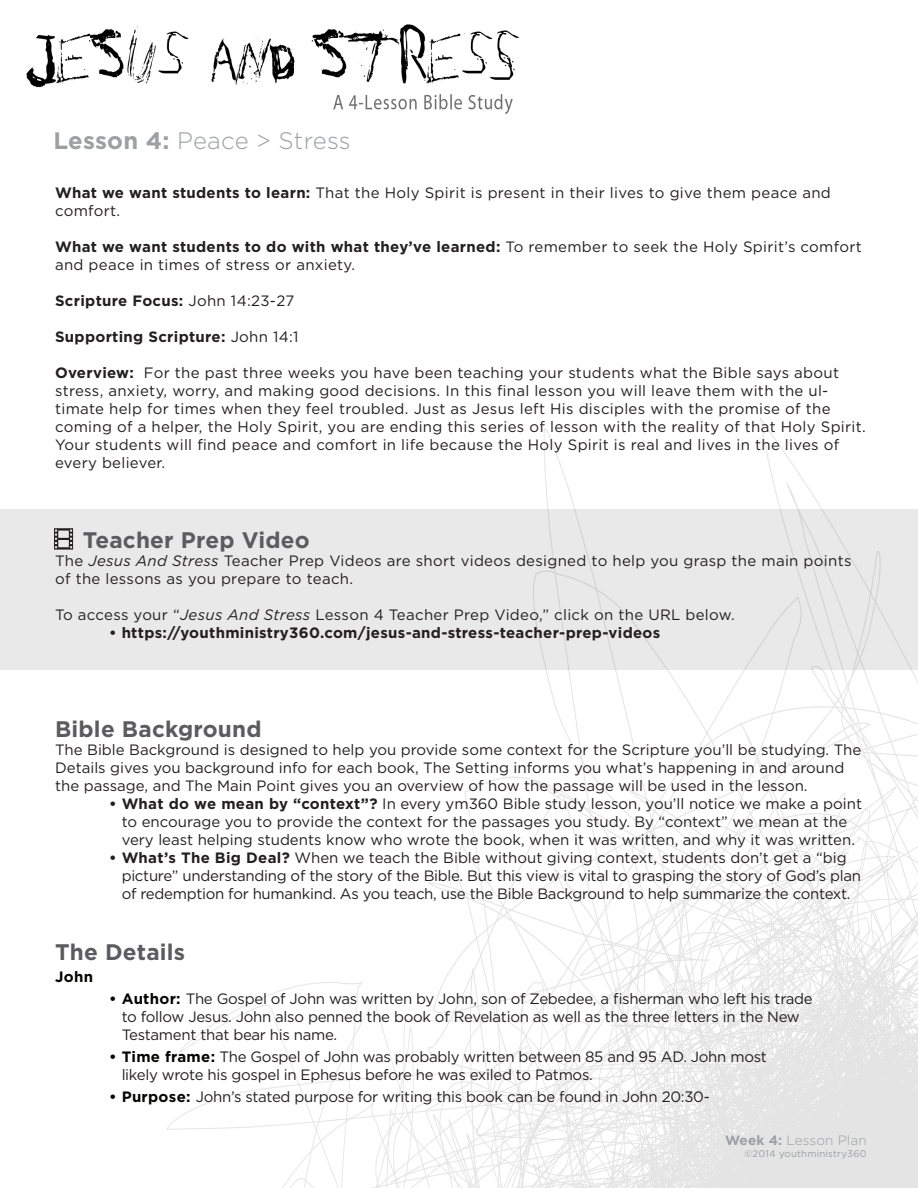
<style>
.page{position:relative;width:918px;height:1188px;background:#fff}
.page>*{position:absolute;margin:0;border:0;box-sizing:border-box;transform-origin:0 0}
.t1{font:300 23.85px "Gotham";letter-spacing:.005em;color:#9d9fa2}
.t2{font:700 22.5px "Gotham";letter-spacing:.01em;color:#5c5c5f}
.t3{font:15px/18px "Gotham";letter-spacing:.02em;color:#231f20}
.t4{font:15px/18px "Gotham";letter-spacing:-.02em;color:#231f20}
.t5{font:15px/18px "Gotham";color:#231f20}
.t6{font:700 15px "Gotham";letter-spacing:.02em;color:#231f20}
.t7{font:700 15px "Gotham";color:#040503}
.t8{font:300 13.5px "Gotham";letter-spacing:.01em;color:#9d9fa2}
.t9{font:9.6px "Gotham";letter-spacing:.02em;color:#9d9fa2}
.s1{font-weight:700}
.s2{font-weight:400}
.s3{font-style:italic}
.s4{font-weight:700;color:#040503}
</style>
<div class="page">
<img style="left:26px;top:24px;width:892px;height:1164px">
<div style="left:0;top:509px;width:918px;height:161px;background:#e9e9e9"></div>
<svg style="left:54px;top:528px;width:19px;height:22px"></svg>
<p class="t1" style="left:54px;top:126px;width:299px"><span class="s1">Lesson 4:</span> Peace &gt; Stress</p>
<p class="t3" style="left:55px;top:183px;width:777px"><span class="s1">What we want students to learn:</span> That the Holy Spirit is present in their lives to give them peace and comfort.</p>
<p class="t3" style="left:55px;top:237px;width:808px"><span class="s1">What we want students to do with what they’ve learned:</span> To remember to seek the Holy Spirit’s comfort and peace in times of stress or anxiety.</p>
<p class="t6" style="left:55px;top:290px;width:241px">Scripture Focus: <span class="s2">John 14:23-27</span></p>
<p class="t6" style="left:55px;top:326px;width:245px">Supporting Scripture: <span class="s2">John 14:1</span></p>
<p class="t3" style="left:55px;top:363px;width:812px"><span class="s1">Overview:</span> For the past three weeks you have been teaching your students what the Bible says about stress, anxiety, worry, and making good decisions. In this final lesson you will leave them with the ul&shy;timate help for times when they feel troubled. Just as Jesus left His disciples with the promise of the coming of a helper, the Holy Spirit, you are ending this series of lesson with the reality of that Holy Spirit.<br>Your students will find peace and comfort in life because the Holy Spirit is real and lives in the lives of every believer.</p>
<p class="t2" style="left:83px;top:525px;width:228px">Teacher Prep Video</p>
<p class="t3" style="left:55px;top:552px;width:798px">The <span class="s3">Jesus And Stress</span> Teacher Prep Videos are short videos designed to help you grasp the main points of the lessons as you prepare to teach.</p>
<p class="t3" style="left:55px;top:606px;width:681px">To access your “<span class="s3">Jesus And Stress</span> Lesson 4 Teacher Prep Video,” click on the URL below.</p>
<p class="t6" style="left:109px;top:623px;width:553px">• https://youthministry360.com/jesus-and-stress-teacher-prep-videos</p>
<p class="t2" style="left:55px;top:714px;width:208px">Bible Background</p>
<p class="t5" style="left:55px;top:741px;width:808px">The Bible Background is designed to help you provide some context for the Scripture you’ll be studying. The<br>Details gives you background info for each book, The Setting informs you what’s happening in and around the passage, and The Main Point gives you an overview of how the passage will be used in the lesson.</p>
<p class="t5" style="left:109px;top:795px;width:755px;text-align:center"><span class="s1">• What do we mean by “context”?</span> In every ym360 Bible study lesson, you’ll notice we make a point to encourage you to provide the context for the passages you study. By “context” we mean at the very least helping students know who wrote the book, when it was written, and why it was written.</p>
<p class="t4" style="left:122px;top:849px;width:741px;text-indent:-13px"><span class="s1">• What’s The Big Deal?</span> When we teach the Bible without giving context, students don’t get a “big picture” understanding of the story of the Bible. But this view is vital to grasping the story of God’s plan of redemption for humankind. As you teach, use the Bible Background to help summarize the context.</p>
<p class="t2" style="left:55px;top:937px;width:132px">The Details</p>
<p class="t7" style="left:55px;top:967px;width:40px">John</p>
<p class="t4" style="left:122px;top:990px;width:693px;text-indent:-13px"><span class="s4">• Author:</span> The Gospel of John was written by John, son of Zebedee, a fisherman who left his trade to follow Jesus. John also penned the book of Revelation as well as the three letters in the New<br>Testament that bear his name.</p>
<p class="t4" style="left:122px;top:1047px;width:647px;text-indent:-13px"><span class="s4">• Time frame:</span> The Gospel of John was probably written between 85 and 95 AD. John most likely wrote his gospel in Ephesus before he was exiled to Patmos.</p>
<p class="t4" style="left:109px;top:1087px;width:602px"><span class="s4">• Purpose:</span> John’s stated purpose for writing this book can be found in John 20:30-</p>
<p class="t8" style="left:725px;top:1131px;width:143px"><span class="s1">Week 4:</span> Lesson Plan</p>
<p class="t9" style="left:744px;top:1147px;width:124px">©2014 youthministry360</p>
</div>
